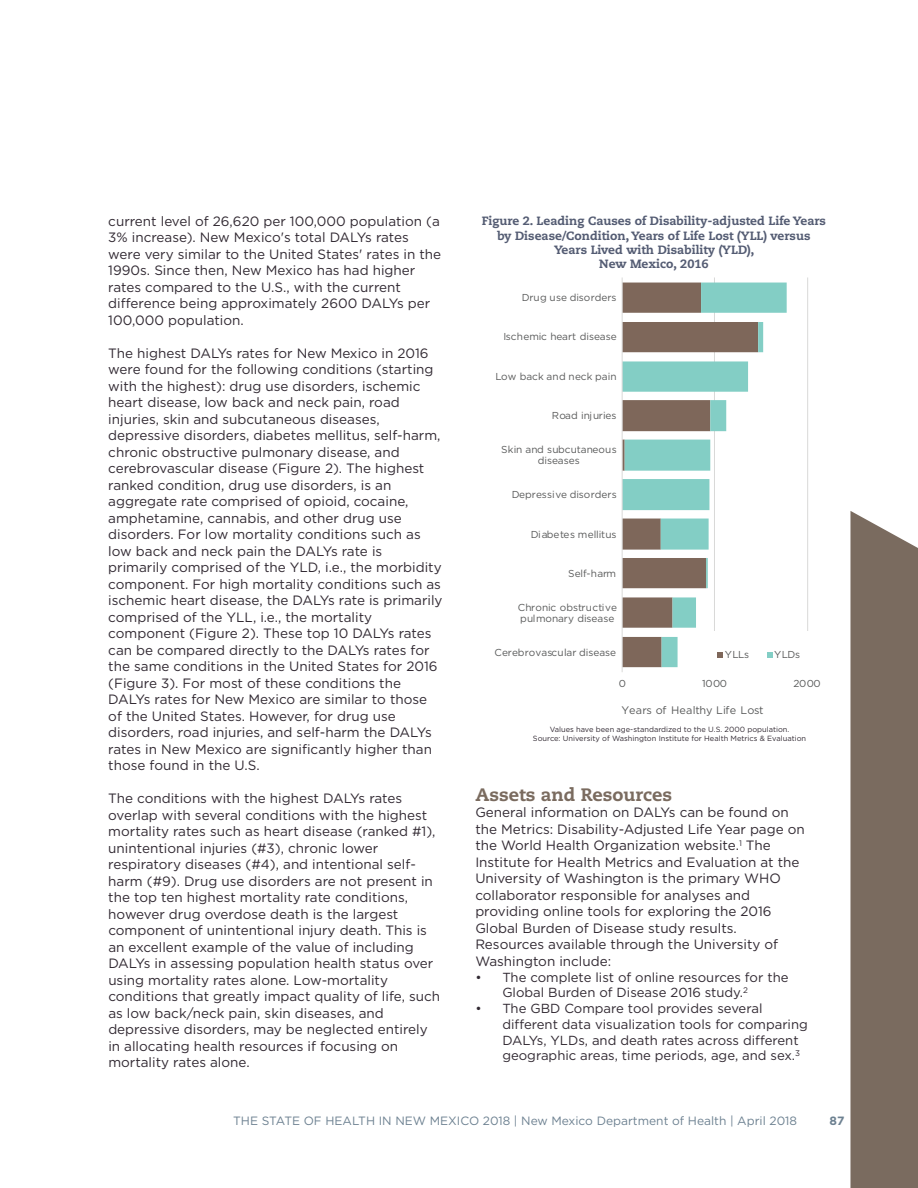
<style>
.page{position:relative;width:918px;height:1188px;background:#fff}
.page>*{position:absolute;margin:0;border:0;box-sizing:border-box;transform-origin:0 0}
.t1{font:800 18px "Caecilia LT Std";color:#7a6b5f}
.t2{font:13.5px/16.5px "Gotham";color:#312932}
.t3{font:13.2px/15.8px "Gotham";color:#312932}
.t4{font:800 12px/14.4px "Caecilia LT Std";color:#545c73;text-align:center}
.t5{font:12px "Gotham";color:#6d8191}
.t6{font:700 12px "Gotham";color:#6d8191}
.t7{font:10.95px "Gotham";letter-spacing:-.005em;color:#595a5a}
.t8{font:10.05px/10.8px "Gotham";color:#595a5a}
.t9{font:7.5px/9px "Gotham";color:#312932;text-align:center}
</style>
<div class="page">
<div style="left:850px;top:511px;width:68px;height:677px;background:#7a6b5f"></div>
<hr style="left:807px;top:277px;width:1px;height:395px;background:#d9d9d8">
<hr style="left:714px;top:277px;width:1px;height:395px;background:#d9d9d8">
<svg style="left:623px;top:283px;width:164px;height:384px"></svg>
<hr style="left:622px;top:277px;width:1px;height:395px;background:#d9d9d8">
<div style="left:700px;top:631px;width:115px;height:47px;background:#fff"></div>
<svg style="left:718px;top:652px;width:5px;height:5px"></svg>
<svg style="left:767px;top:652px;width:5px;height:5px"></svg>
<p class="t4" style="left:482px;top:215px;width:346px">Figure 2. Leading Causes of Disability-adjusted Life Years by Disease/Condition, Years of Life Lost (YLL) versus Years Lived with Disability (YLD),<br>New Mexico, 2016</p>
<p class="t2" style="left:108px;top:213px;width:334px">current level of 26,620 per 100,000 population (a 3% increase). New Mexico's total DALYs rates were very similar to the United States' rates in the 1990s. Since then, New Mexico has had higher rates compared to the U.S., with the current difference being approximately 2600 DALYs per 100,000 population.</p>
<p class="t2" style="left:108px;top:345px;width:336px">The highest DALYs rates for New Mexico in 2016 were found for the following conditions (starting with the highest): drug use disorders, ischemic heart disease, low back and neck pain, road injuries, skin and subcutaneous diseases, depressive disorders, diabetes mellitus, self-harm, chronic obstructive pulmonary disease, and cerebrovascular disease (Figure 2). The highest ranked condition, drug use disorders, is an aggregate rate comprised of opioid, cocaine, amphetamine, cannabis, and other drug use disorders. For low mortality conditions such as low back and neck pain the DALYs rate is primarily comprised of the YLD, i.e., the morbidity component. For high mortality conditions such as ischemic heart disease, the DALYs rate is primarily comprised of the YLL, i.e., the mortality component (Figure 2). These top 10 DALYs rates can be compared directly to the DALYs rates for the same conditions in the United States for 2016 (Figure 3). For most of these conditions the DALYs rates for New Mexico are similar to those of the United States. However, for drug use disorders, road injuries, and self-harm the DALYs rates in New Mexico are significantly higher than those found in the U.S.</p>
<p class="t2" style="left:108px;top:790px;width:333px">The conditions with the highest DALYs rates overlap with several conditions with the highest mortality rates such as heart disease (ranked #1), unintentional injuries (#3), chronic lower respiratory diseases (#4), and intentional self&shy;harm (#9). Drug use disorders are not present in the top ten highest mortality rate conditions, however drug overdose death is the largest component of unintentional injury death. This is an excellent example of the value of including DALYs in assessing population health status over using mortality rates alone. Low-mortality conditions that greatly impact quality of life, such as low back/neck pain, skin diseases, and depressive disorders, may be neglected entirely in allocating health resources if focusing on mortality rates alone.</p>
<h1 class="t1" style="left:475px;top:787px;width:198px">Assets and Resources</h1>
<p class="t8" style="left:522px;top:292px;width:96px">Drug use disorders</p>
<p class="t8" style="left:503px;top:331px;width:115px">Ischemic heart disease</p>
<p class="t8" style="left:495px;top:371px;width:123px">Low back and neck pain</p>
<p class="t8" style="left:552px;top:410px;width:66px">Road injuries</p>
<p class="t8" style="left:501px;top:444px;width:117px;text-align:center">Skin and subcutaneous diseases</p>
<p class="t8" style="left:512px;top:489px;width:106px">Depressive disorders</p>
<p class="t8" style="left:531px;top:529px;width:87px">Diabetes mellitus</p>
<p class="t8" style="left:568px;top:568px;width:50px">Self-harm</p>
<p class="t8" style="left:518px;top:602px;width:101px">Chronic obstructive pulmonary disease</p>
<p class="t8" style="left:494px;top:647px;width:123px">Cerebrovascular disease</p>
<p class="t8" style="left:725px;top:649px;width:26px">YLLs</p>
<p class="t8" style="left:774px;top:649px;width:28px">YLDs</p>
<p class="t8" style="left:619px;top:678px;width:9px">0</p>
<p class="t8" style="left:702px;top:678px;width:26px">1000</p>
<p class="t8" style="left:793px;top:678px;width:29px">2000</p>
<p class="t7" style="left:621px;top:704px;width:144px">Years of Healthy Life Lost</p>
<p class="t9" style="left:533px;top:725px;width:275px">Values have been age-standardized to the U.S. 2000 population.<br>Source: University of Washington Institute for Health Metrics &amp; Evaluation</p>
<p class="t2" style="left:475px;top:804px;width:331px">General information on DALYs can be found on the Metrics: Disability-Adjusted Life Year page on the World Health Organization website.<sup>1</sup> The Institute for Health Metrics and Evaluation at the University of Washington is the primary WHO collaborator responsible for analyses and providing online tools for exploring the 2016<br>Global Burden of Disease study results.<br>Resources available through the University of Washington include:</p>
<p class="t3" style="left:502px;top:969px;width:288px;text-indent:-27px">• The complete list of online resources for the<br>Global Burden of Disease 2016 study.<sup>2</sup></p>
<p class="t3" style="left:502px;top:1000px;width:307px;text-indent:-27px">• The GBD Compare tool provides several different data visualization tools for comparing DALYs, YLDs, and death rates across different geographic areas, time periods, age, and sex.<sup>3</sup></p>
<p class="t5" style="left:233px;top:1114px;width:565px">THE STATE OF HEALTH IN NEW MEXICO 2018 | New Mexico Department of Health | April 2018</p>
<p class="t6" style="left:830px;top:1114px;width:17px">87</p>
</div>
